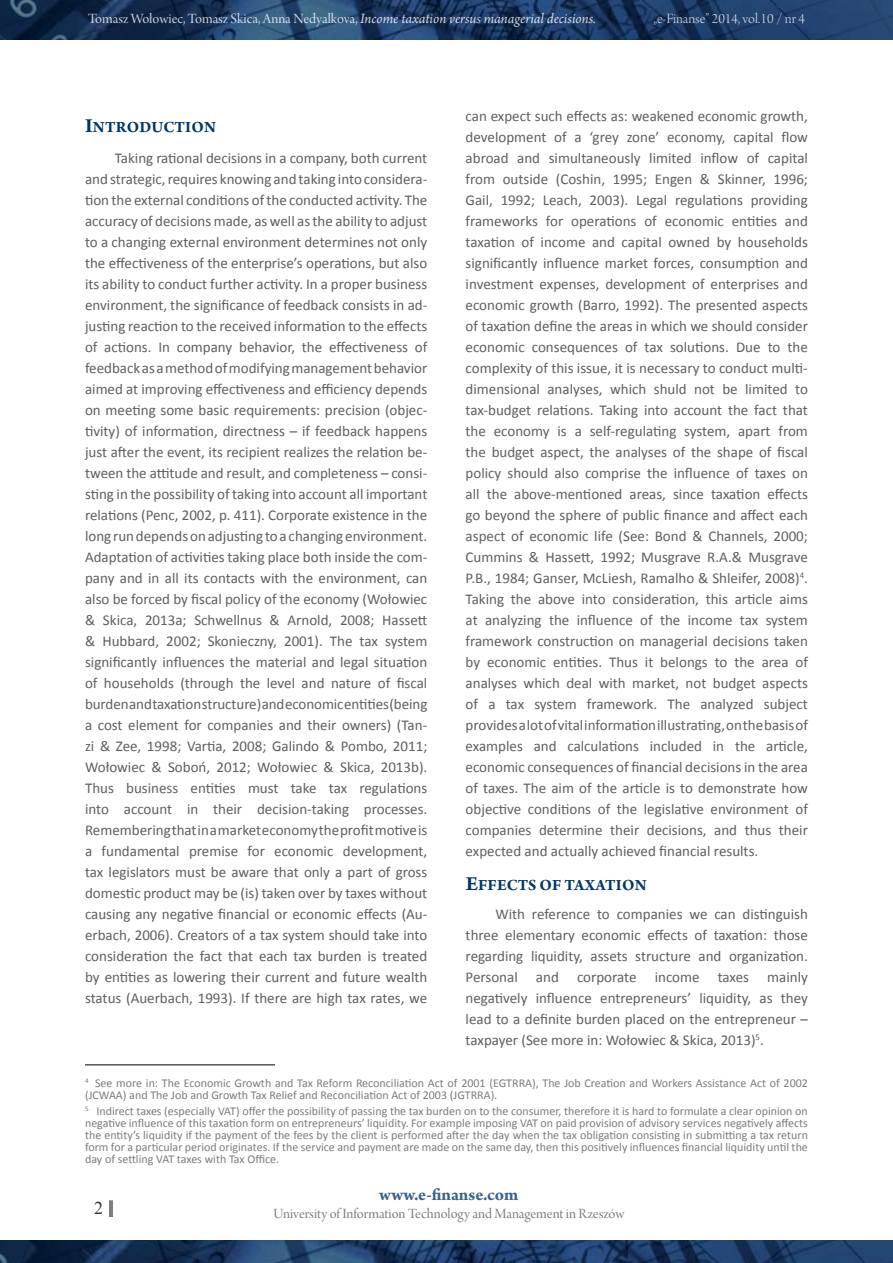
<style>
.page{position:relative;width:893px;height:1263px;background:#fff}
.page>*{position:absolute;margin:0;border:0;box-sizing:border-box;transform-origin:0 0}
.t1{font:700 18px "Arno Pro";color:#3a648b}
.t2{font:18px "Times New Roman";color:#373737}
.t3{font:700 16.5px "Arno Pro";letter-spacing:.01em;color:#003669}
.t4{font:15px/21px "Calibri";color:#5f5f5f;text-align:justify}
.t5{font:15px "Arno Pro Display";letter-spacing:-.005em;color:#fff}
.t6{font:15px "Arno Pro Display";color:#7c7c7c}
.t7{font:15px "Arno Pro Light Display";color:#fff}
.t8{font:12px/12px "Calibri";color:#7c7c7c}
.s1{font-family:"Arno Pro";font-style:italic}
.s2{font-size:21px}
</style>
<div class="page">
<img style="left:0;top:0;width:893px;height:40px">
<img style="left:0;top:1240px;width:893px;height:23px">
<hr style="left:85px;top:1064px;width:190px;height:1px;background:#000">
<svg style="left:109px;top:1200px;width:3px;height:17px"></svg>
<p class="t5" style="left:88px;top:10px;width:509px">Tomasz Wołowiec, Tomasz Skica, Anna Nedyalkova, <span class="s1">Income taxation versus managerial decisions.</span></p>
<p class="t7" style="left:654px;top:10px;width:153px">„e-Finanse” 2014, vol.10 / nr 4</p>
<p class="t3" style="left:85px;top:117px;width:112px"><span class="s2">I</span>NTRODUCTION</p>
<p class="t4" style="left:85px;top:148px;width:344px;text-indent:30px">Taking rational decisions in a company, both current and strategic, requires knowing and taking into considera&shy;tion the external conditions of the conducted activity. The accuracy of decisions made, as well as the ability to adjust to a changing external environment determines not only the effectiveness of the enterprise’s operations, but also its ability to conduct further activity. In a proper business environment, the significance of feedback consists in ad&shy;justing reaction to the received information to the effects of actions. In company behavior, the effectiveness of feedback as a method of modifying management behavior aimed at improving effectiveness and efficiency depends on meeting some basic requirements: precision (objec&shy;tivity) of information, directness – if feedback happens just after the event, its recipient realizes the relation be&shy;tween the attitude and result, and completeness – consi&shy;sting in the possibility of taking into account all important relations (Penc, 2002, p. 411). Corporate existence in the long run depends on adjusting to a changing environment.<br>Adaptation of activities taking place both inside the com&shy;pany and in all its contacts with the environment, can also be forced by fiscal policy of the economy (Wołowiec &amp; Skica, 2013a; Schwellnus &amp; Arnold, 2008; Hassett &amp; Hubbard, 2002; Skonieczny, 2001). The tax system significantly influences the material and legal situation of households (through the level and nature of fiscal burden and taxation structure) and economic entities (being a cost element for companies and their owners) (Tan&shy;zi &amp; Zee, 1998; Vartia, 2008; Galindo &amp; Pombo, 2011; Wołowiec &amp; Soboń, 2012; Wołowiec &amp; Skica, 2013b).<br>Thus business entities must take tax regulations into account in their decision-taking processes.<br>Remembering that in a market economy the profit motive is a fundamental premise for economic development, tax legislators must be aware that only a part of gross domestic product may be (is) taken over by taxes without causing any negative financial or economic effects (Au&shy;erbach, 2006). Creators of a tax system should take into consideration the fact that each tax burden is treated by entities as lowering their current and future wealth status (Auerbach, 1993). If there are high tax rates, we</p>
<p class="t4" style="left:466px;top:105px;width:344px">can expect such effects as: weakened economic growth, development of a ‘grey zone’ economy, capital flow abroad and simultaneously limited inflow of capital from outside (Coshin, 1995; Engen &amp; Skinner, 1996; Gail, 1992; Leach, 2003). Legal regulations providing frameworks for operations of economic entities and taxation of income and capital owned by households significantly influence market forces, consumption and investment expenses, development of enterprises and economic growth (Barro, 1992). The presented aspects of taxation define the areas in which we should consider economic consequences of tax solutions. Due to the complexity of this issue, it is necessary to conduct multi&shy;dimensional analyses, which shuld not be limited to tax-budget relations. Taking into account the fact that the economy is a self-regulating system, apart from the budget aspect, the analyses of the shape of fiscal policy should also comprise the influence of taxes on all the above-mentioned areas, since taxation effects go beyond the sphere of public finance and affect each aspect of economic life (See: Bond &amp; Channels, 2000; Cummins &amp; Hassett, 1992; Musgrave R.A.&amp; Musgrave P.B., 1984; Ganser, McLiesh, Ramalho &amp; Shleifer, 2008)<sup>4</sup>.<br>Taking the above into consideration, this article aims at analyzing the influence of the income tax system framework construction on managerial decisions taken by economic entities. Thus it belongs to the area of analyses which deal with market, not budget aspects of a tax system framework. The analyzed subject provides a lot of vital information illustrating, on the basis of examples and calculations included in the article, economic consequences of financial decisions in the area of taxes. The aim of the article is to demonstrate how objective conditions of the legislative environment of companies determine their decisions, and thus their expected and actually achieved financial results.</p>
<p class="t3" style="left:466px;top:875px;width:182px"><span class="s2">E</span>ffects of taxation</p>
<p class="t4" style="left:466px;top:903px;width:344px;text-indent:30px">With reference to companies we can distinguish three elementary economic effects of taxation: those regarding liquidity, assets structure and organization.<br>Personal and corporate income taxes mainly negatively influence entrepreneurs’ liquidity, as they lead to a definite burden placed on the entrepreneur – taxpayer (See more in: Wołowiec &amp; Skica, 2013)<sup>5</sup>.</p>
<p class="t8" style="left:85px;top:1077px;width:724px"><sup>4</sup> See more in: The Economic Growth and Tax Reform Reconciliation Act of 2001 (EGTRRA), The Job Creation and Workers Assistance Act of 2002 (JCWAA) and The Job and Growth Tax Relief and Reconciliation Act of 2003 (JGTRRA).</p>
<p class="t8" style="left:85px;top:1105px;width:724px;text-align:justify"><sup>5</sup> Indirect taxes (especially VAT) offer the possibility of passing the tax burden on to the consumer, therefore it is hard to formulate a clear opinion on negative influence of this taxation form on entrepreneurs’ liquidity. For example imposing VAT on paid provision of advisory services negatively affects the entity’s liquidity if the payment of the fees by the client is performed after the day when the tax obligation consisting in submitting a tax return form for a particular period originates. If the service and payment are made on the same day, then this positively influences financial liquidity until the day of settling VAT taxes with Tax Office.</p>
<p class="t2" style="left:94px;top:1196px;width:10px">2</p>
<p class="t1" style="left:379px;top:1184px;width:141px">www.e-finanse.com</p>
<p class="t6" style="left:273px;top:1205px;width:352px">University of Information Technology and Management in Rzeszów</p>
</div>
